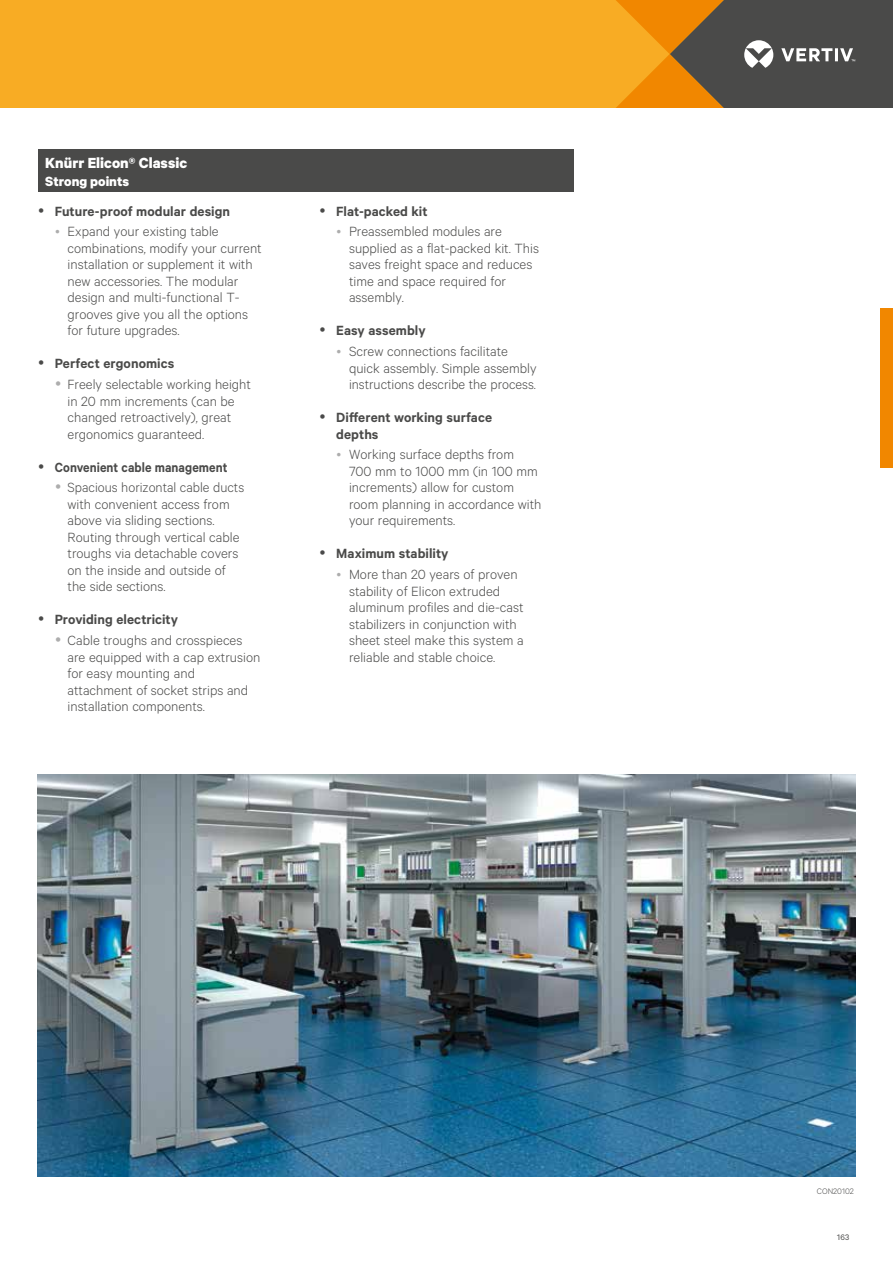
<style>
.page{position:relative;width:893px;height:1263px;background:#fff}
.page>*{position:absolute;margin:0;border:0;box-sizing:border-box;transform-origin:0 0}
.t1{font:700 16.5px "Calibre";color:#fff}
.t2{font:300 15px/16.5px "Calibre";color:#4a4a49}
.t3{font:600 15px/16.5px "Calibre";letter-spacing:.005em;color:#4a4a49}
.t4{font:600 15px "Calibre";letter-spacing:.005em;color:#4a4a49;scale:.92 1}
.t5{font:700 15px "Calibre";color:#fff}
.t6{font:300 9px "Calibre";color:#4a4a49}
.t7{font:9px "Calibre";color:#4a4a49}
</style>
<div class="page">
<div style="left:1px;top:0;width:602px;height:108px;background:#f8ac24"></div>
<hr style="left:0;top:0;width:1px;height:108px;background:#f8ac23">
<svg style="left:603px;top:0;width:290px;height:108px;background:#86683b"></svg>
<img style="left:38px;top:774px;width:817px;height:403px">
<div style="left:38px;top:149px;width:536px;height:43px;background:#4a4a49"></div>
<div style="left:881px;top:308px;width:12px;height:159px;background:#f18700"></div>
<p class="t1" style="left:45px;top:153px;width:143px">Knürr Elicon® Classic</p>
<p class="t5" style="left:45px;top:172px;width:85px">Strong points</p>
<p class="t3" style="left:55px;top:202px;width:177px">Future-proof modular design</p>
<p class="t2" style="left:68px;top:223px;width:196px">Expand your existing table combinations, modify your current installation or supplement it with new accessories. The modular design and multi-functional T&shy;grooves give you all the options for future upgrades.</p>
<p class="t3" style="left:55px;top:355px;width:121px">Perfect ergonomics</p>
<p class="t2" style="left:68px;top:376px;width:185px">Freely selectable working height in 20 mm increments (can be changed retroactively), great ergonomics guaranteed.</p>
<p class="t4" style="left:55px;top:458px;width:189px">Convenient cable management</p>
<p class="t2" style="left:68px;top:479px;width:178px">Spacious horizontal cable ducts with convenient access from above via sliding sections.<br>Routing through vertical cable troughs via detachable covers on the inside and outside of the side sections.</p>
<p class="t3" style="left:55px;top:611px;width:125px">Providing electricity</p>
<p class="t2" style="left:68px;top:632px;width:194px">Cable troughs and crosspieces are equipped with a cap extrusion for easy mounting and attachment of socket strips and installation components.</p>
<p class="t3" style="left:336px;top:202px;width:93px">Flat-packed kit</p>
<p class="t2" style="left:349px;top:223px;width:192px">Preassembled modules are supplied as a flat-packed kit. This saves freight space and reduces time and space required for assembly.</p>
<p class="t3" style="left:336px;top:322px;width:91px">Easy assembly</p>
<p class="t2" style="left:349px;top:343px;width:189px">Screw connections facilitate quick assembly. Simple assembly instructions describe the process.</p>
<p class="t3" style="left:336px;top:409px;width:157px">Different working surface depths</p>
<p class="t2" style="left:349px;top:446px;width:194px">Working surface depths from<br>700 mm to 1000 mm (in 100 mm increments) allow for custom room planning in accordance with your requirements.</p>
<p class="t3" style="left:336px;top:545px;width:114px">Maximum stability</p>
<p class="t2" style="left:349px;top:566px;width:176px">More than 20 years of proven stability of Elicon extruded aluminum profiles and die-cast stabilizers in conjunction with sheet steel make this system a reliable and stable choice.</p>
<p class="t6" style="left:817px;top:1185px;width:38px">CON20102</p>
<p class="t7" style="left:837px;top:1232px;width:14px">163</p>
</div>
